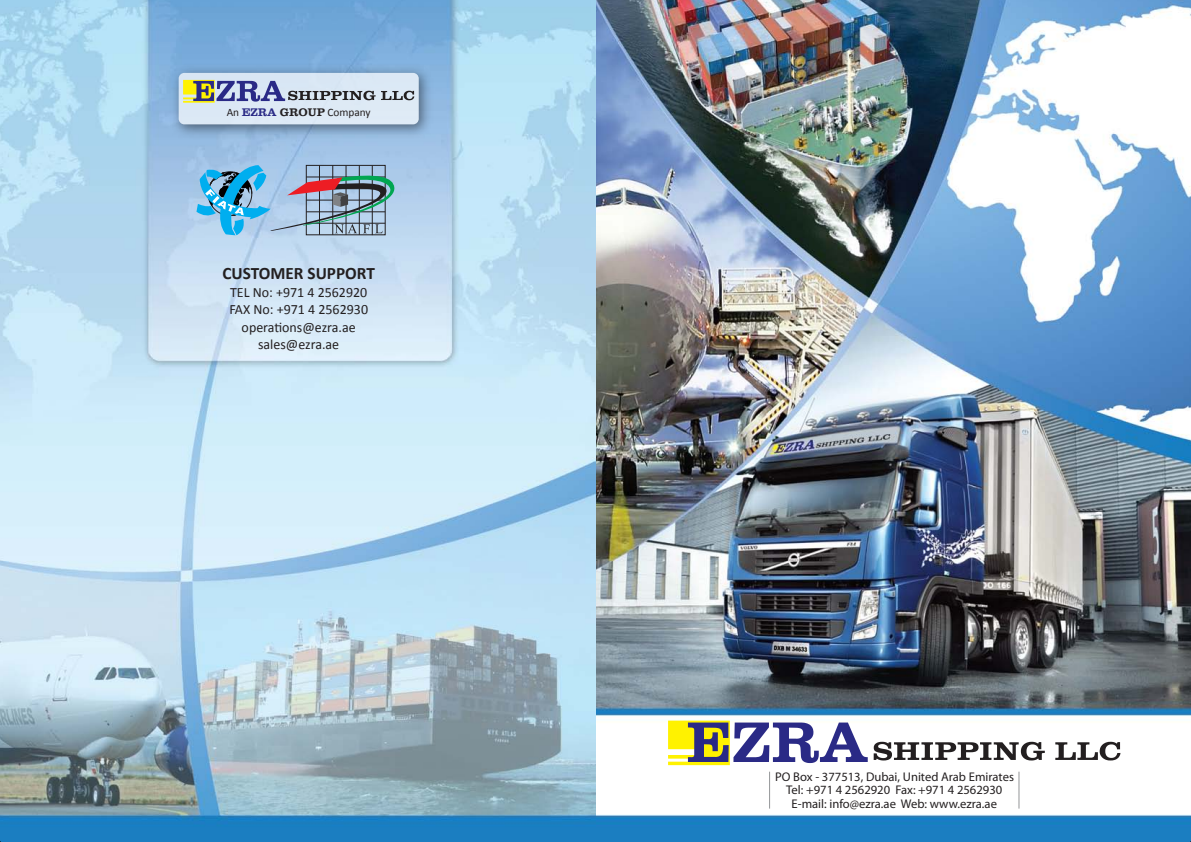
<style>
.page{position:relative;width:1191px;height:842px;background:#fff}
.page>*{position:absolute;margin:0;border:0;box-sizing:border-box;transform-origin:0 0}
.t1{font:700 17.5px "Calibri";color:#231f20}
.t2{font:14.2px/17.5px "Calibri";color:#231f20;text-align:center}
.t3{font:12.6px/13.5px "Myriad Pro";color:#231f20;text-align:center}
.t4{font:11.3px "Calibri";color:#231f20}
.s1{font-family:"Clarendon";color:#2a2a86}
.s2{font-family:"Clarendon"}
</style>
<div class="page">
<img style="left:0;top:0;width:1191px;height:842px">
<img style="left:166px;top:61px;width:270px;height:81px">
<div style="left:179px;top:73px;width:240px;height:51px;background:#dde9f5;border-radius:6px"></div>
<svg style="left:183px;top:80px;width:231px;height:23px"></svg>
<hr style="left:769px;top:772px;width:1px;height:36px;background:#939598">
<hr style="left:1018px;top:772px;width:1px;height:36px;background:#939598">
<svg style="left:873px;top:742px;width:171px;height:18px"></svg>
<svg style="left:1055px;top:742px;width:65px;height:18px"></svg>
<svg style="left:668px;top:721px;width:199px;height:44px"></svg>
<svg style="left:196px;top:165px;width:199px;height:70px;background:#84acc5"></svg>
<p class="t4" style="left:227px;top:106px;width:145px">An <span class="s1">EZRA</span> <span class="s2">GROUP</span> Company</p>
<h1 class="t1" style="left:222px;top:263px;width:154px">CUSTOMER SUPPORT</h1>
<p class="t2" style="left:229px;top:283px;width:140px">TEL No: +971 4 2562920<br>FAX No: +971 4 2562930 operations@ezra.ae sales@ezra.ae</p>
<p class="t3" style="left:775px;top:770px;width:240px">PO Box - 377513, Dubai, United Arab Emirates<br>Tel: +971 4 2562920 Fax: +971 4 2562930<br>E-mail: info@ezra.ae Web: www.ezra.ae</p>
</div>
